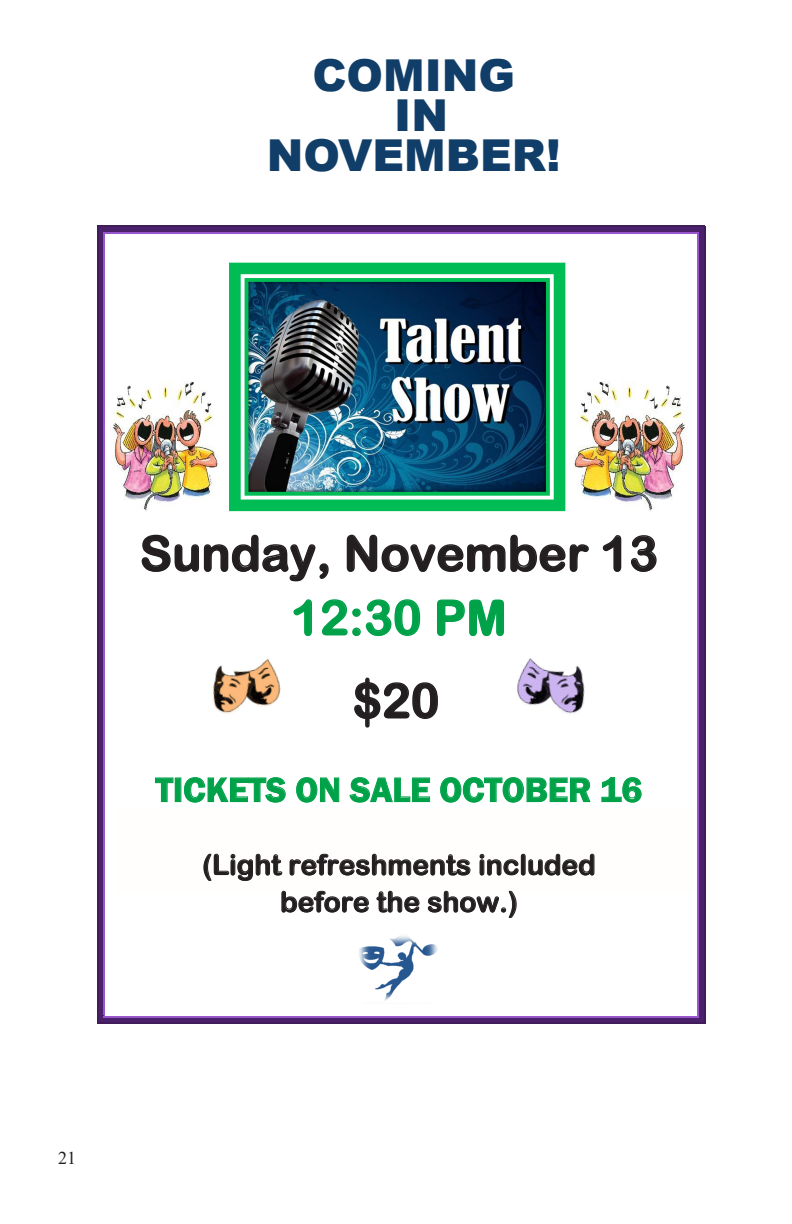
<style>
.page{position:relative;width:792px;height:1224px;background:#fff}
.page>*{position:absolute;margin:0;border:0;box-sizing:border-box;transform-origin:0 0}
.t1{font:48.2px/64.2px "Arial Rounded MT Bold";color:#231f20;text-align:center}
.Subtitle{font:900 44px "Arial";color:#103e68}
.t2{font:600 35.4px "Franklin Gothic";color:#00a249}
.t3{font:28px/37px "Arial Rounded MT Bold";color:#231f20;text-align:center}
.t4{font:18px "Times New Roman";color:#231f20}
.s1{color:#00a249}
</style>
<div class="page">
<img style="left:112px;top:382px;width:106px;height:129px">
<img style="left:229px;top:263px;width:336px;height:248px">
<img style="left:573px;top:382px;width:113px;height:129px">
<img style="left:213px;top:658px;width:68px;height:56px">
<img style="left:516px;top:658px;width:69px;height:56px">
<img style="left:359px;top:936px;width:79px;height:65px">
<svg style="left:97px;top:226px;width:8px;height:7px"></svg>
<hr style="left:105px;top:226px;width:593px;height:1px;background:#411c5b">
<div style="left:105px;top:227px;width:593px;height:5px;background:#4c216c"></div>
<hr style="left:105px;top:232px;width:593px;height:1px;background:#95c">
<svg style="left:698px;top:226px;width:7px;height:7px"></svg>
<hr style="left:97px;top:233px;width:2px;height:783px;background:#411c5b">
<div style="left:99px;top:233px;width:5px;height:783px;background:#4c216c"></div>
<hr style="left:104px;top:233px;width:1px;height:783px;background:#95c">
<hr style="left:704px;top:233px;width:1px;height:783px;background:#411c5b">
<div style="left:699px;top:233px;width:5px;height:783px;background:#4c216c"></div>
<hr style="left:698px;top:233px;width:1px;height:783px;background:#95c">
<svg style="left:97px;top:1016px;width:8px;height:8px"></svg>
<hr style="left:105px;top:1022px;width:593px;height:2px;background:#411c5b">
<div style="left:105px;top:1017px;width:593px;height:5px;background:#4c216c"></div>
<hr style="left:105px;top:1016px;width:593px;height:1px;background:#95c">
<svg style="left:698px;top:1016px;width:7px;height:8px"></svg>
<p class="Subtitle" style="left:312px;top:43px;width:204px">COMING</p>
<p class="Subtitle" style="left:394px;top:83px;width:55px">IN</p>
<p class="Subtitle" style="left:267px;top:123px;width:295px">NOVEMBER!</p>
<p class="t1" style="left:140px;top:521px;width:520px">Sunday, November 13<br><span class="s1">12:30 PM</span></p>
<p class="t1" style="left:353px;top:668px;width:88px">$20</p>
<p class="t2" style="left:156px;top:768px;width:488px">TICKETS ON SALE OCTOBER 16</p>
<p class="t3" style="left:202px;top:846px;width:395px">(Light refreshments included before the show.)</p>
<p class="t4" style="left:58px;top:1146px;width:19px">21</p>
</div>
